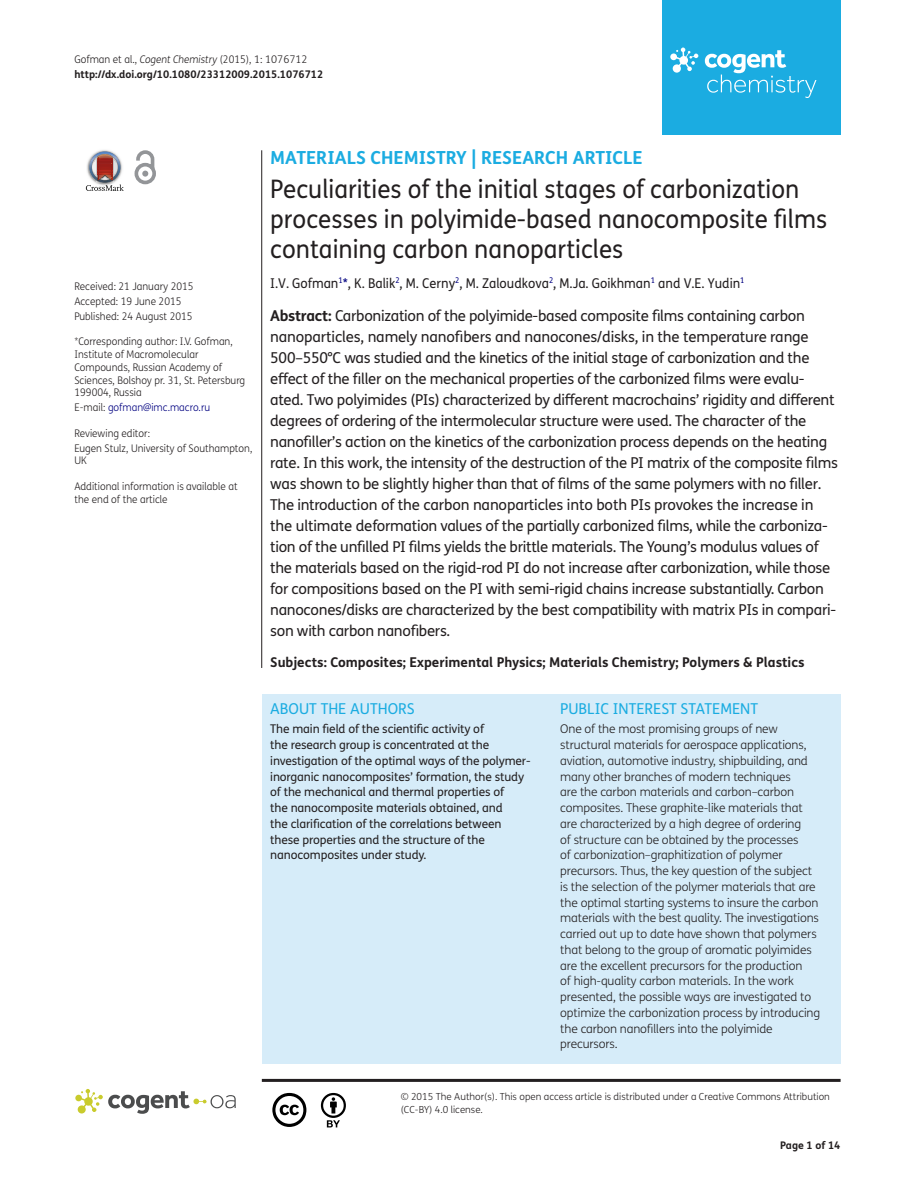
<style>
.page{position:relative;width:915px;height:1191px;background:#fff}
.page>*{position:absolute;margin:0;border:0;box-sizing:border-box;transform-origin:0 0}
.t1{font:25.5px/30px "FS Me Pro";color:#231f20;scale:.95 1}
.t2{font:700 18px "FS Me Pro";color:#1bace1}
.t3{font:15px/21px "FS Me Pro";letter-spacing:-.02em;color:#231f20}
.t4{font:15px "FS Me Pro";color:#1bace1}
.t5{font:700 13.5px "FS Me Pro";color:#231f20}
.t6{font:13.5px "FS Me Pro";color:#231f20;scale:.95 1}
.t7{font:300 12px/15.8px "FS Me Pro";letter-spacing:-.01em;color:#231f20}
.t8{font:12px/15.8px "FS Me Pro";letter-spacing:-.01em;color:#231f20}
.t9{font:300 10.5px/12.8px "FS Me Pro";color:#231f20;scale:.95 1}
.t10{font:700 10.5px/15px "FS Me Pro";color:#231f20}
.t11{font:300 10.5px "FS Me Pro";color:#000080;scale:.95 1}
.t12{font:300 9.75px/12.8px "FS Me Pro";color:#231f20}
.s1{font-weight:300}
.s2{font-weight:300;font-style:italic}
.s3{color:#231f20}
.s4{color:#000080}
.s5{font-weight:700}
</style>
<div class="page">
<div style="left:661px;top:0;width:179px;height:134px;background:#1bace1"></div>
<svg style="left:670px;top:48px;width:28px;height:25px"></svg>
<svg style="left:704px;top:50px;width:112px;height:48px"></svg>
<div style="left:261px;top:694px;width:579px;height:369px;background:#d6ecf9"></div>
<svg style="left:86px;top:151px;width:38px;height:40px"></svg>
<svg style="left:134px;top:150px;width:22px;height:34px"></svg>
<hr style="left:261px;top:150px;width:1px;height:518px;background:#231f20">
<hr style="left:262px;top:1078px;width:578px;height:3px;background:#231f20">
<svg style="left:75px;top:1089px;width:161px;height:24px"></svg>
<svg style="left:272px;top:1093px;width:34px;height:34px"></svg>
<svg style="left:321px;top:1093px;width:25px;height:34px"></svg>
<p class="t10" style="left:74px;top:51px;width:250px"><span class="s1">Gofman et al.,</span> <span class="s2">Cogent Chemistry</span> <span class="s1">(2015), 1: 1076712 </span>http://dx.doi.org/10.1080/23312009.2015.1076712</p>
<p class="t9" style="left:74px;top:279px;width:127px;line-height:14.9px">Received: 21 January 2015<br>Accepted: 19 June 2015<br>Published: 24 August 2015</p>
<p class="t9" style="left:74px;top:335px;width:181px">*Corresponding author: I.V. Gofman,<br>Institute of Macromolecular<br>Compounds, Russian Academy of<br>Sciences, Bolshoy pr. 31, St. Petersburg<br>199004, Russia</p>
<p class="t11" style="left:74px;top:400px;width:144px"><span class="s3">E-mail:</span> gofman@imc.macro.ru</p>
<p class="t9" style="left:74px;top:425px;width:189px;line-height:14.9px">Reviewing editor:<br>Eugen Stulz, University of Southampton,</p>
<p class="t9" style="left:74px;top:454px;width:15px">UK</p>
<p class="t9" style="left:74px;top:479px;width:173px">Additional information is available at the end of the article</p>
<p class="t2" style="left:270px;top:143px;width:374px">MATERIALS CHEMISTRY | RESEARCH ARTICLE</p>
<h1 class="t1" style="left:270px;top:174px;width:587px">Peculiarities of the initial stages of carbonization processes in polyimide-based nanocomposite films containing carbon nanoparticles</h1>
<p class="t6" style="left:270px;top:273px;width:500px">I.V. Gofman<sup>1</sup><span class="s4">*</span>, K. Balik<sup>2</sup>, M. Cerny<sup>2</sup>, M. Zaloudkova<sup>2</sup>, M.Ja. Goikhman<sup>1</sup> and V.E. Yudin<sup>1</sup></p>
<p class="t3" style="left:270px;top:305px;width:569px"><span class="s5">Abstract:</span> Carbonization of the polyimide-based composite films containing carbon nanoparticles, namely nanofibers and nanocones/disks, in the temperature range 500–550°C was studied and the kinetics of the initial stage of carbonization and the effect of the filler on the mechanical properties of the carbonized films were evalu&shy;ated. Two polyimides (PIs) characterized by different macrochains’ rigidity and different degrees of ordering of the intermolecular structure were used. The character of the nanofiller’s action on the kinetics of the carbonization process depends on the heating rate. In this work, the intensity of the destruction of the PI matrix of the composite films was shown to be slightly higher than that of films of the same polymers with no filler.<br>The introduction of the carbon nanoparticles into both PIs provokes the increase in the ultimate deformation values of the partially carbonized films, while the carboniza&shy;tion of the unfilled PI films yields the brittle materials. The Young’s modulus values of the materials based on the rigid-rod PI do not increase after carbonization, while those for compositions based on the PI with semi-rigid chains increase substantially. Carbon nanocones/disks are characterized by the best compatibility with matrix PIs in compari&shy;son with carbon nanofibers.</p>
<p class="t5" style="left:270px;top:652px;width:535px">Subjects: Composites; Experimental Physics; Materials Chemistry; Polymers &amp; Plastics</p>
<p class="t4" style="left:270px;top:698px;width:146px">ABOUT THE AUTHORS</p>
<p class="t8" style="left:270px;top:721px;width:262px">The main field of the scientific activity of<br>the research group is concentrated at the investigation of the optimal ways of the polymer&shy;inorganic nanocomposites’ formation, the study of the mechanical and thermal properties of<br>the nanocomposite materials obtained, and<br>the clarification of the correlations between these properties and the structure of the nanocomposites under study.</p>
<p class="t4" style="left:560px;top:698px;width:199px">PUBLIC INTEREST STATEMENT</p>
<p class="t7" style="left:560px;top:721px;width:261px">One of the most promising groups of new structural materials for aerospace applications, aviation, automotive industry, shipbuilding, and many other branches of modern techniques<br>are the carbon materials and carbon–carbon composites. These graphite-like materials that are characterized by a high degree of ordering<br>of structure can be obtained by the processes<br>of carbonization–graphitization of polymer precursors. Thus, the key question of the subject is the selection of the polymer materials that are the optimal starting systems to insure the carbon materials with the best quality. The investigations carried out up to date have shown that polymers that belong to the group of aromatic polyimides are the excellent precursors for the production<br>of high-quality carbon materials. In the work presented, the possible ways are investigated to optimize the carbonization process by introducing the carbon nanofillers into the polyimide precursors.</p>
<p class="t12" style="left:400px;top:1090px;width:430px">© 2015 The Author(s). This open access article is distributed under a Creative Commons Attribution (CC-BY) 4.0 license.</p>
<p class="t10" style="left:780px;top:1137px;width:62px">Page 1 of 14</p>
</div>
